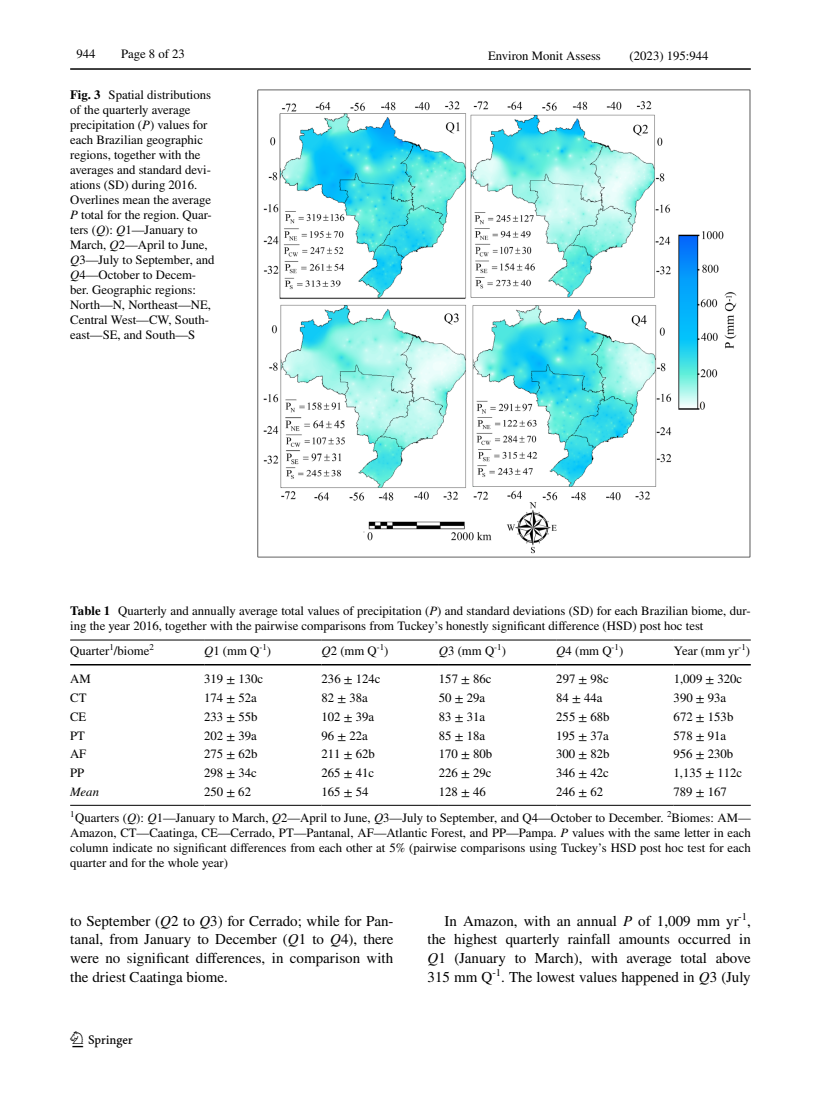
<style>
.page{position:relative;width:821px;height:1106px;background:#fff}
.page>*{position:absolute;margin:0;border:0;box-sizing:border-box;transform-origin:0 0}
.t1{font:22.5px "Springnew Regular 2";color:#000}
.t2{font:15px/18.8px "STIX";color:#000;text-align:justify}
.t3{font:12.75px/15px "STIX";color:#000}
.t4{font:italic 12.75px "STIX";color:#000}
.s1{font-weight:700}
.s2{font-style:italic}
</style>
<div class="page">
<hr style="left:70px;top:68px;width:680px;height:2px;background:#000">
<img style="left:257px;top:89px;width:493px;height:469px">
<hr style="left:70px;top:639px;width:134px;height:1px;background:#000">
<hr style="left:70px;top:664px;width:134px;height:1px;background:#000">
<hr style="left:204px;top:639px;width:117px;height:1px;background:#000">
<hr style="left:204px;top:664px;width:117px;height:1px;background:#000">
<hr style="left:321px;top:639px;width:118px;height:1px;background:#000">
<hr style="left:321px;top:664px;width:118px;height:1px;background:#000">
<hr style="left:439px;top:639px;width:117px;height:1px;background:#000">
<hr style="left:439px;top:664px;width:117px;height:1px;background:#000">
<hr style="left:556px;top:639px;width:117px;height:1px;background:#000">
<hr style="left:556px;top:664px;width:117px;height:1px;background:#000">
<hr style="left:673px;top:639px;width:77px;height:1px;background:#000">
<hr style="left:673px;top:664px;width:77px;height:1px;background:#000">
<hr style="left:70px;top:805px;width:134px;height:1px;background:#000">
<hr style="left:204px;top:805px;width:117px;height:1px;background:#000">
<hr style="left:321px;top:805px;width:118px;height:1px;background:#000">
<hr style="left:439px;top:805px;width:117px;height:1px;background:#000">
<hr style="left:556px;top:805px;width:117px;height:1px;background:#000">
<hr style="left:673px;top:805px;width:77px;height:1px;background:#000">
<p class="t3" style="left:77px;top:47px;width:21px">944</p>
<p class="t3" style="left:121px;top:47px;width:65px">Page 8 of 23</p>
<p class="t3" style="left:70px;top:88px;width:146px"><span class="s1">Fig. 3</span> Spatial distributions of the quarterly average precipitation (<span class="s2">P</span>) values for each Brazilian geographic regions, together with the averages and standard devi&shy;ations (SD) during 2016.<br>Overlines mean the average<br><span class="s2">P</span> total for the region. Quar&shy;ters (<span class="s2">Q</span>): <span class="s2">Q</span>1—January to<br>March, <span class="s2">Q</span>2—April to June,<br><span class="s2">Q</span>3—July to September, and<br><span class="s2">Q</span>4—October to Decem&shy;ber. Geographic regions:<br>North—N, Northeast—NE,<br>Central West—CW, South&shy;east—SE, and South—S</p>
<p class="t3" style="left:488px;top:49px;width:114px">Environ Monit Assess</p>
<p class="t3" style="left:629px;top:49px;width:80px">(2023) 195:944</p>
<p class="t3" style="left:70px;top:604px;width:682px"><span class="s1">Table 1</span> Quarterly and annually average total values of precipitation (<span class="s2">P</span>) and standard deviations (SD) for each Brazilian biome, dur&shy;ing the year 2016, together with the pairwise comparisons from Tuckey’s honestly significant difference (HSD) post hoc test</p>
<p class="t3" style="left:70px;top:644px;width:85px">Quarter<sup>1</sup>/biome<sup>2</sup></p>
<p class="t3" style="left:204px;top:644px;width:68px"><span class="s2">Q</span>1 (mm Q<sup>-1</sup>)</p>
<p class="t3" style="left:321px;top:644px;width:68px"><span class="s2">Q</span>2 (mm Q<sup>-1</sup>)</p>
<p class="t3" style="left:439px;top:644px;width:68px"><span class="s2">Q</span>3 (mm Q<sup>-1</sup>)</p>
<p class="t3" style="left:556px;top:644px;width:68px"><span class="s2">Q</span>4 (mm Q<sup>-1</sup>)</p>
<p class="t3" style="left:673px;top:644px;width:78px">Year (mm yr<sup>-1</sup>)</p>
<p class="t3" style="left:70px;top:672px;width:22px">AM</p>
<p class="t3" style="left:204px;top:672px;width:61px">319 ± 130c</p>
<p class="t3" style="left:321px;top:672px;width:61px">236 ± 124c</p>
<p class="t3" style="left:439px;top:672px;width:54px">157 ± 86c</p>
<p class="t3" style="left:556px;top:672px;width:54px">297 ± 98c</p>
<p class="t3" style="left:673px;top:672px;width:70px">1,009 ± 320c</p>
<p class="t3" style="left:70px;top:691px;width:18px">CT</p>
<p class="t3" style="left:204px;top:691px;width:54px">174 ± 52a</p>
<p class="t3" style="left:321px;top:691px;width:48px">82 ± 38a</p>
<p class="t3" style="left:439px;top:691px;width:48px">50 ± 29a</p>
<p class="t3" style="left:556px;top:691px;width:48px">84 ± 44a</p>
<p class="t3" style="left:673px;top:691px;width:54px">390 ± 93a</p>
<p class="t3" style="left:70px;top:710px;width:18px">CE</p>
<p class="t3" style="left:204px;top:710px;width:55px">233 ± 55b</p>
<p class="t3" style="left:321px;top:710px;width:54px">102 ± 39a</p>
<p class="t3" style="left:439px;top:710px;width:48px">83 ± 31a</p>
<p class="t3" style="left:556px;top:710px;width:55px">255 ± 68b</p>
<p class="t3" style="left:673px;top:710px;width:61px">672 ± 153b</p>
<p class="t3" style="left:70px;top:728px;width:16px">PT</p>
<p class="t3" style="left:204px;top:728px;width:54px">202 ± 39a</p>
<p class="t3" style="left:321px;top:728px;width:48px">96 ± 22a</p>
<p class="t3" style="left:439px;top:728px;width:48px">85 ± 18a</p>
<p class="t3" style="left:556px;top:728px;width:54px">195 ± 37a</p>
<p class="t3" style="left:673px;top:728px;width:54px">578 ± 91a</p>
<p class="t3" style="left:70px;top:747px;width:18px">AF</p>
<p class="t3" style="left:204px;top:747px;width:55px">275 ± 62b</p>
<p class="t3" style="left:321px;top:747px;width:55px">211 ± 62b</p>
<p class="t3" style="left:439px;top:747px;width:55px">170 ± 80b</p>
<p class="t3" style="left:556px;top:747px;width:55px">300 ± 82b</p>
<p class="t3" style="left:673px;top:747px;width:61px">956 ± 230b</p>
<p class="t3" style="left:70px;top:766px;width:16px">PP</p>
<p class="t3" style="left:204px;top:766px;width:54px">298 ± 34c</p>
<p class="t3" style="left:321px;top:766px;width:54px">265 ± 41c</p>
<p class="t3" style="left:439px;top:766px;width:54px">226 ± 29c</p>
<p class="t3" style="left:556px;top:766px;width:54px">346 ± 42c</p>
<p class="t3" style="left:673px;top:766px;width:70px">1,135 ± 112c</p>
<p class="t4" style="left:70px;top:783px;width:31px">Mean</p>
<p class="t3" style="left:204px;top:785px;width:48px">250 ± 62</p>
<p class="t3" style="left:321px;top:785px;width:48px">165 ± 54</p>
<p class="t3" style="left:439px;top:785px;width:48px">128 ± 46</p>
<p class="t3" style="left:556px;top:785px;width:48px">246 ± 62</p>
<p class="t3" style="left:673px;top:785px;width:55px">789 ± 167</p>
<p class="t3" style="left:70px;top:810px;width:682px;text-align:justify"><sup>1</sup>Quarters (<span class="s2">Q</span>): <span class="s2">Q</span>1—January to March, <span class="s2">Q</span>2—April to June, <span class="s2">Q</span>3—July to September, and Q4—October to December. <sup>2</sup>Biomes: AM— Amazon, CT—Caatinga, CE—Cerrado, PT—Pantanal, AF—Atlantic Forest, and PP—Pampa. <span class="s2">P</span> values with the same letter in each column indicate no significant differences from each other at 5% (pairwise comparisons using Tuckey’s HSD post hoc test for each quarter and for the whole year)</p>
<p class="t2" style="left:70px;top:912px;width:325px">to September (<span class="s2">Q</span>2 to <span class="s2">Q</span>3) for Cerrado; while for Pan&shy;tanal, from January to December (<span class="s2">Q</span>1 to <span class="s2">Q</span>4), there were no significant differences, in comparison with the driest Caatinga biome.</p>
<p class="t2" style="left:427px;top:912px;width:325px;text-indent:17px">In Amazon, with an annual <span class="s2">P</span> of 1,009 mm yr<sup>-1</sup>, the highest quarterly rainfall amounts occurred in <span class="s2">Q</span>1 (January to March), with average total above 315 mm Q<sup>-1</sup>. The lowest values happened in <span class="s2">Q</span>3 (July</p>
<h1 class="t1" style="left:72px;top:1031px;width:62px">1 3</h1>
</div>
